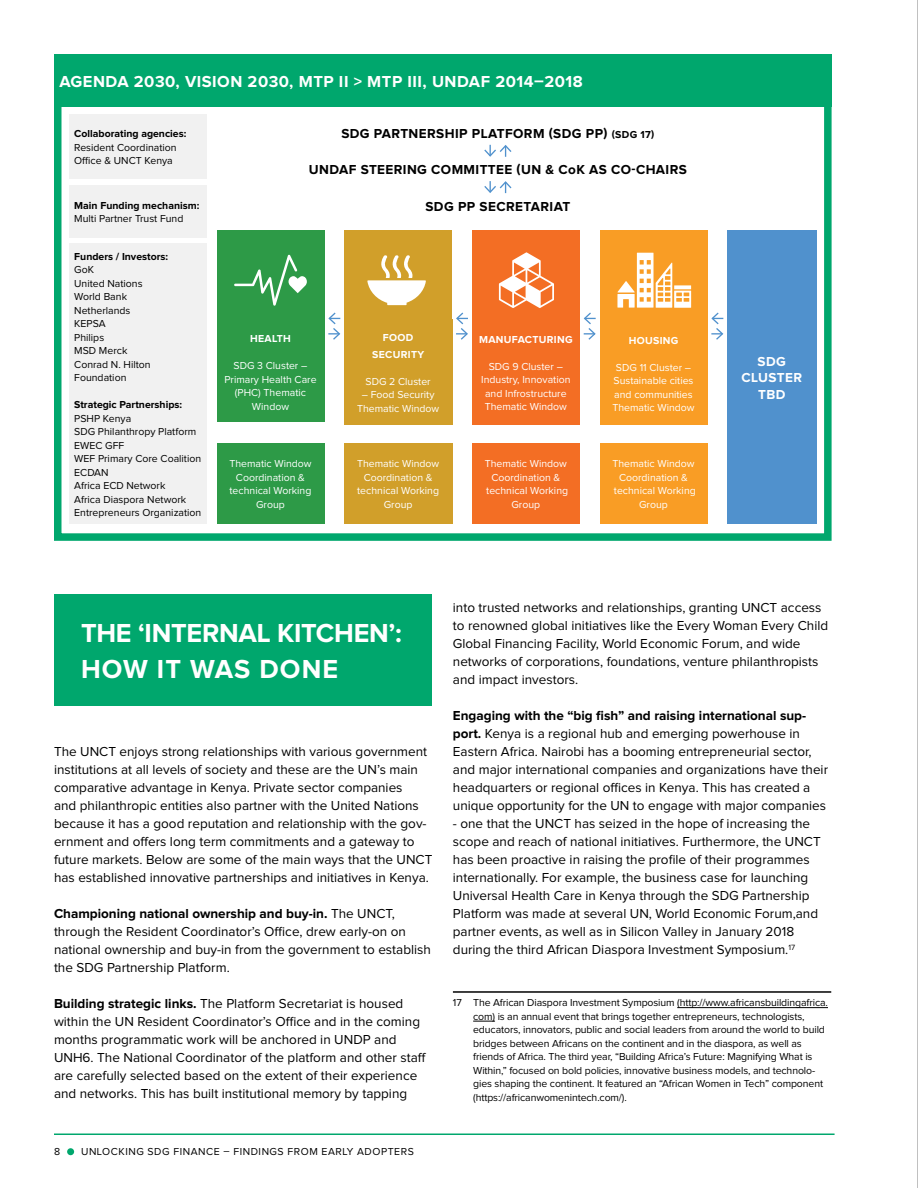
<style>
.page{position:relative;width:918px;height:1188px;background:#fff}
.page>*{position:absolute;margin:0;border:0;box-sizing:border-box;transform-origin:0 0}
.t1{font:700 27px/36px "Proxima Nova";letter-spacing:-.01em;color:#fff}
.t2{font:700 16.5px "Proxima Nova";letter-spacing:.03em;color:#fff}
.t3{font:13.5px/18px "Proxima Nova";color:#000}
.t4{font:700 13.5px "Proxima Nova";letter-spacing:.03em;color:#000}
.t5{font:700 13.5px/16.5px "Proxima Nova";letter-spacing:.03em;color:#fff;text-align:center}
.t6{font:10.5px/13.5px "Proxima Nova";letter-spacing:-.01em;color:#000}
.t7{font:10.5px/13.5px "Proxima Nova";color:#fff;text-align:center}
.t8{font:700 10.5px "Proxima Nova";color:#000}
.t9{font:10.5px "Proxima Nova";letter-spacing:.05em;color:#000}
.t10{font:700 10.5px/16.5px "Proxima Nova";letter-spacing:.03em;color:#fff;text-align:center}
.s1{font-size:10.5px}
.s2{font-weight:700}
</style>
<div class="page">
<hr style="left:54px;top:1134px;width:781px;height:1px;background:#00a76d">
<div style="left:67px;top:1148px;width:7px;height:7px;background:#00a76d;border-radius:50%"></div>
<hr style="left:917px;top:0;width:1px;height:1188px;background:#000">
<div style="left:54px;top:97px;width:778px;height:444px;border:8px solid #00a76d"></div>
<div style="left:54px;top:594px;width:378px;height:111px;background:#00a76d"></div>
<hr style="left:453px;top:991px;width:378px;height:2px;background:#000">
<hr style="left:677px;top:1007px;width:151px;height:1px;background:#000">
<svg style="left:473px;top:1021px;width:22px;height:1px"></svg>
<div style="left:54px;top:54px;width:778px;height:52px;background:#00a76d"></div>
<div style="left:69px;top:114px;width:138px;height:65px;background:#f1f1f1"></div>
<div style="left:69px;top:185px;width:138px;height:52px;background:#f1f1f1"></div>
<div style="left:69px;top:244px;width:138px;height:280px;background:#f1f1f1"></div>
<div style="left:727px;top:230px;width:89px;height:293px;background:#5091cd"></div>
<div style="left:217px;top:443px;width:108px;height:80px;background:#2d9a47"></div>
<div style="left:217px;top:230px;width:108px;height:100px;background:#2d9a47"></div>
<svg style="left:234px;top:255px;width:73px;height:51px"></svg>
<div style="left:217px;top:320px;width:108px;height:102px;background:#2d9a47"></div>
<div style="left:344px;top:443px;width:108px;height:80px;background:#d19f2a"></div>
<div style="left:344px;top:230px;width:108px;height:100px;background:#d19f2a"></div>
<svg style="left:367px;top:255px;width:59px;height:50px"></svg>
<div style="left:344px;top:320px;width:108px;height:105px;background:#d19f2a"></div>
<div style="left:472px;top:443px;width:108px;height:80px;background:#f36e24"></div>
<div style="left:472px;top:230px;width:108px;height:100px;background:#f36e24"></div>
<svg style="left:499px;top:252px;width:55px;height:56px"></svg>
<div style="left:472px;top:320px;width:108px;height:105px;background:#f36e24"></div>
<div style="left:600px;top:443px;width:108px;height:80px;background:#f99d25"></div>
<div style="left:600px;top:230px;width:108px;height:100px;background:#f99d25"></div>
<svg style="left:617px;top:253px;width:74px;height:55px"></svg>
<div style="left:600px;top:320px;width:108px;height:105px;background:#f99d25"></div>
<svg style="left:484px;top:144px;width:28px;height:13px"></svg>
<svg style="left:484px;top:181px;width:28px;height:13px"></svg>
<svg style="left:328px;top:312px;width:13px;height:28px"></svg>
<svg style="left:456px;top:312px;width:12px;height:28px"></svg>
<svg style="left:583px;top:312px;width:13px;height:28px"></svg>
<svg style="left:711px;top:312px;width:13px;height:28px"></svg>
<p class="t2" style="left:59px;top:72px;width:525px">AGENDA 2030, VISION 2030, MTP II &gt; MTP III, UNDAF 2014–2018</p>
<p class="t8" style="left:74px;top:128px;width:114px">Collaborating agencies:</p>
<p class="t6" style="left:74px;top:141px;width:104px">Resident Coordination<br>Office &amp; UNCT Kenya</p>
<p class="t8" style="left:74px;top:199px;width:127px">Main Funding mechanism:</p>
<p class="t6" style="left:74px;top:212px;width:111px">Multi Partner Trust Fund</p>
<p class="t8" style="left:74px;top:250px;width:95px">Funders / Investors:</p>
<p class="t6" style="left:74px;top:263px;width:78px">GoK<br>United Nations<br>World Bank<br>Netherlands<br>KEPSA<br>Philips<br>MSD Merck<br>Conrad N. Hilton<br>Foundation</p>
<p class="t8" style="left:74px;top:399px;width:109px">Strategic Partnerships:</p>
<p class="t6" style="left:74px;top:412px;width:129px">PSHP Kenya<br>SDG Philanthropy Platform<br>EWEC GFF<br>WEF Primary Core Coalition<br>ECDAN<br>Africa ECD Network<br>Africa Diaspora Network<br>Entrepreneurs Organization</p>
<p class="t4" style="left:341px;top:125px;width:315px">SDG PARTNERSHIP PLATFORM (SDG PP) <span class="s1">(SDG 17)</span></p>
<p class="t4" style="left:309px;top:162px;width:380px">UNDAF STEERING COMMITTEE (UN &amp; CoK AS CO-CHAIRS</p>
<p class="t4" style="left:425px;top:199px;width:146px">SDG PP SECRETARIAT</p>
<p class="t10" style="left:250px;top:331px;width:42px">HEALTH</p>
<p class="t7" style="left:224px;top:359px;width:94px">SDG 3 Cluster –<br>Primary Health Care (PHC) Thematic<br>Window</p>
<p class="t7" style="left:229px;top:457px;width:84px">Thematic Window<br>Coordination &amp; technical Working<br>Group</p>
<p class="t10" style="left:372px;top:330px;width:54px">FOOD<br>SECURITY</p>
<p class="t7" style="left:366px;top:375px;width:67px">SDG 2 Cluster</p>
<p class="t7" style="left:357px;top:388px;width:84px">– Food Security<br>Thematic Window</p>
<p class="t7" style="left:357px;top:457px;width:84px">Thematic Window<br>Coordination &amp; technical Working<br>Group</p>
<p class="t10" style="left:479px;top:331px;width:95px">MANUFACTURING</p>
<p class="t7" style="left:481px;top:360px;width:91px">SDG 9 Cluster –<br>Industry, Innovation and Infrostructure<br>Thematic Window</p>
<p class="t7" style="left:485px;top:457px;width:85px">Thematic Window<br>Coordination &amp; technical Working<br>Group</p>
<p class="t10" style="left:629px;top:332px;width:51px">HOUSING</p>
<p class="t7" style="left:612px;top:361px;width:84px">SDG 11 Cluster –<br>Sustainable cities and communities<br>Thematic Window</p>
<p class="t7" style="left:612px;top:457px;width:85px">Thematic Window<br>Coordination &amp; technical Working<br>Group</p>
<p class="t5" style="left:741px;top:353px;width:62px">SDG<br>CLUSTER<br>TBD</p>
<h1 class="t1" style="left:81px;top:616px;width:322px">THE ‘INTERNAL KITCHEN’:<br>HOW IT WAS DONE</h1>
<p class="t3" style="left:54px;top:743px;width:380px">The UNCT enjoys strong relationships with various government institutions at all levels of society and these are the UN’s main comparative advantage in Kenya. Private sector companies<br>and philanthropic entities also partner with the United Nations because it has a good reputation and relationship with the gov&shy;ernment and offers long term commitments and a gateway to future markets. Below are some of the main ways that the UNCT has established innovative partnerships and initiatives in Kenya.</p>
<p class="t3" style="left:54px;top:905px;width:378px"><span class="s2">Championing national ownership and buy-in.</span> The UNCT, through the Resident Coordinator’s Office, drew early-on on national ownership and buy-in from the government to establish the SDG Partnership Platform.</p>
<p class="t3" style="left:54px;top:995px;width:374px"><span class="s2">Building strategic links.</span> The Platform Secretariat is housed within the UN Resident Coordinator’s Office and in the coming months programmatic work will be anchored in UNDP and UNH6. The National Coordinator of the platform and other staff are carefully selected based on the extent of their experience and networks. This has built institutional memory by tapping</p>
<p class="t6" style="left:54px;top:1145px;width:8px">8</p>
<p class="t9" style="left:81px;top:1146px;width:334px">UNLOCKING SDG FINANCE – FINDINGS FROM EARLY ADOPTERS</p>
<p class="t3" style="left:453px;top:599px;width:377px">into trusted networks and relationships, granting UNCT access to renowned global initiatives like the Every Woman Every Child Global Financing Facility, World Economic Forum, and wide networks of corporations, foundations, venture philanthropists and impact investors.</p>
<p class="t3" style="left:453px;top:707px;width:377px"><span class="s2">Engaging with the “big fish” and raising international sup&shy;port.</span> Kenya is a regional hub and emerging powerhouse in Eastern Africa. Nairobi has a booming entrepreneurial sector, and major international companies and organizations have their headquarters or regional offices in Kenya. This has created a unique opportunity for the UN to engage with major companies</p>
<p class="t3" style="left:453px;top:815px;width:369px">- one that the UNCT has seized in the hope of increasing the scope and reach of national initiatives. Furthermore, the UNCT has been proactive in raising the profile of their programmes internationally. For example, the business case for launching Universal Health Care in Kenya through the SDG Partnership Platform was made at several UN, World Economic Forum,and partner events, as well as in Silicon Valley in January 2018 during the third African Diaspora Investment Symposium.<sup>17</sup></p>
<p class="t6" style="left:473px;top:996px;width:356px;text-indent:-20px">17 The African Diaspora Investment Symposium (http://www.africansbuildingafrica. com) is an annual event that brings together entrepreneurs, technologists, educators, innovators, public and social leaders from around the world to build bridges between Africans on the continent and in the diaspora, as well as friends of Africa. The third year, “Building Africa’s Future: Magnifying What is Within,” focused on bold policies, innovative business models, and technolo&shy;gies shaping the continent. It featured an “African Women in Tech” component (https://africanwomenintech.com/).</p>
</div>
